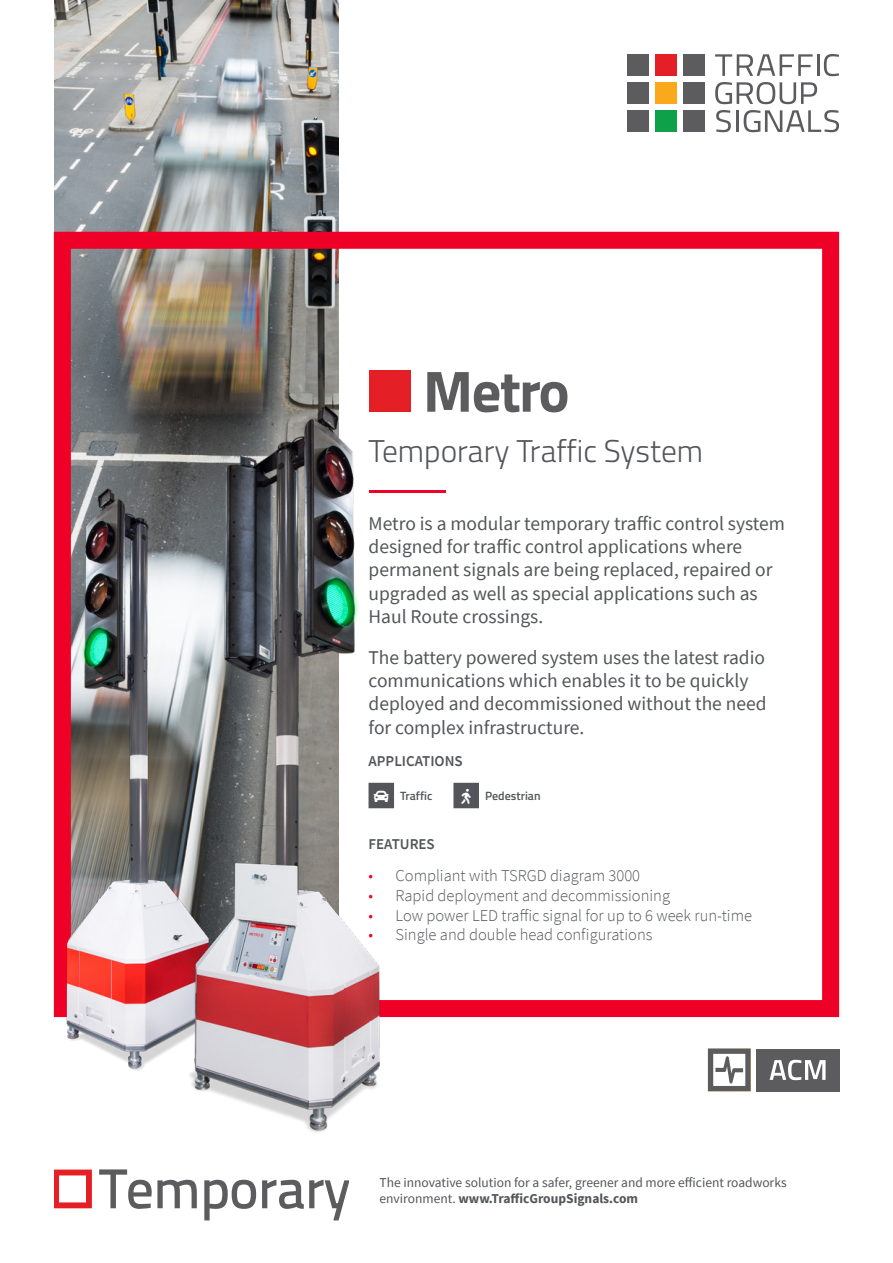
<style>
.page{position:relative;width:893px;height:1263px;background:#fff}
.page>*{position:absolute;margin:0;border:0;box-sizing:border-box;transform-origin:0 0}
.SS_Sales_Message{font:300 31.5px "Titillium";color:#54555a}
.Body_Text_Regular_pt{font:19.5px/23.4px "Source Sans Pro";color:#54555a}
.t1{font:300 16.5px "Source Sans Pro";color:#54555a}
.Sub-heading_Grey{font:600 15px "Source Sans Pro";color:#54555a}
.Heading_1{font:15px "Font Awesome 5 Free Solid";color:#fff}
.Body_Text_Regular_pt-2{font:13.5px/16.2px "Source Sans Pro";color:#54555a}
.Heading_1-2{font:600 12px "Titillium";color:#54555a}
.s1{color:#ef0027}
.s2{font-weight:700}
</style>
<div class="page">
<img style="left:54px;top:0;width:284px;height:481px">
<div style="left:627px;top:54px;width:21px;height:22px;background:#5c5c5f"></div>
<div style="left:655px;top:54px;width:21px;height:22px;background:#e41f25"></div>
<div style="left:683px;top:54px;width:21px;height:22px;background:#5c5c5f"></div>
<div style="left:627px;top:82px;width:21px;height:22px;background:#5c5c5f"></div>
<div style="left:655px;top:82px;width:21px;height:22px;background:#f9a91b"></div>
<div style="left:683px;top:82px;width:21px;height:22px;background:#5c5c5f"></div>
<div style="left:627px;top:110px;width:21px;height:22px;background:#5c5c5f"></div>
<div style="left:655px;top:110px;width:21px;height:22px;background:#0fa14a"></div>
<div style="left:683px;top:110px;width:21px;height:22px;background:#5c5c5f"></div>
<svg style="left:715px;top:54px;width:98px;height:22px"></svg>
<hr style="left:817px;top:54px;width:3px;height:22px;background:#5c5c5f">
<svg style="left:824px;top:54px;width:15px;height:22px"></svg>
<svg style="left:715px;top:82px;width:102px;height:22px"></svg>
<svg style="left:716px;top:110px;width:15px;height:22px"></svg>
<hr style="left:736px;top:110px;width:3px;height:22px;background:#5c5c5f">
<svg style="left:744px;top:110px;width:95px;height:22px"></svg>
<svg style="left:99px;top:1169px;width:98px;height:40px"></svg>
<svg style="left:204px;top:1180px;width:52px;height:40px"></svg>
<svg style="left:262px;top:1180px;width:87px;height:40px"></svg>
<svg style="left:54px;top:1169px;width:38px;height:39px"></svg>
<div style="left:54px;top:232px;width:785px;height:785px;border:17px solid #ef0027"></div>
<div style="left:369px;top:370px;width:42px;height:42px;background:#e41f25"></div>
<svg style="left:427px;top:372px;width:140px;height:40px"></svg>
<hr style="left:369px;top:490px;width:76px;height:2px;background:#ef0027">
<div style="left:756px;top:1049px;width:83px;height:42px;background:#5c5c5f"></div>
<svg style="left:770px;top:1060px;width:55px;height:20px"></svg>
<svg style="left:708px;top:1049px;width:43px;height:42px"></svg>
<img style="left:53px;top:481px;width:127px;height:589px">
<img style="left:180px;top:391px;width:209px;height:742px">
<svg style="left:369px;top:783px;width:110px;height:25px"></svg>
<p class="SS_Sales_Message" style="left:369px;top:429px;width:336px">Temporary Traffic System</p>
<p class="Body_Text_Regular_pt" style="left:369px;top:511px;width:418px">Metro is a modular temporary traffic control system designed for traffic control applications where permanent signals are being replaced, repaired or upgraded as well as special applications such as Haul Route crossings.</p>
<p class="Body_Text_Regular_pt" style="left:369px;top:645px;width:400px">The battery powered system uses the latest radio communications which enables it to be quickly deployed and decommissioned without the need for complex infrastructure.</p>
<p class="Sub-heading_Grey" style="left:369px;top:751px;width:96px">APPLICATIONS</p>
<p class="Heading_1-2" style="left:400px;top:787px;width:34px">Traffic</p>
<p class="Heading_1" style="left:462px;top:789px;width:11px">●■</p>
<p class="Heading_1-2" style="left:485px;top:787px;width:57px">Pedestrian</p>
<p class="Sub-heading_Grey" style="left:369px;top:834px;width:68px">FEATURES</p>
<p class="t1" style="left:369px;top:865px;width:273px"><span class="s1">•</span> Compliant with TSRGD diagram 3000</p>
<p class="t1" style="left:369px;top:885px;width:303px"><span class="s1">•</span> Rapid deployment and decommissioning</p>
<p class="t1" style="left:369px;top:905px;width:385px"><span class="s1">•</span> Low power LED traffic signal for up to 6 week run-time</p>
<p class="t1" style="left:369px;top:925px;width:285px"><span class="s1">•</span> Single and double head configurations</p>
<p class="Body_Text_Regular_pt-2" style="left:379px;top:1174px;width:409px">The innovative solution for a safer, greener and more efficient roadworks environment. <span class="s2">www.TrafficGroupSignals.com</span></p>
</div>
